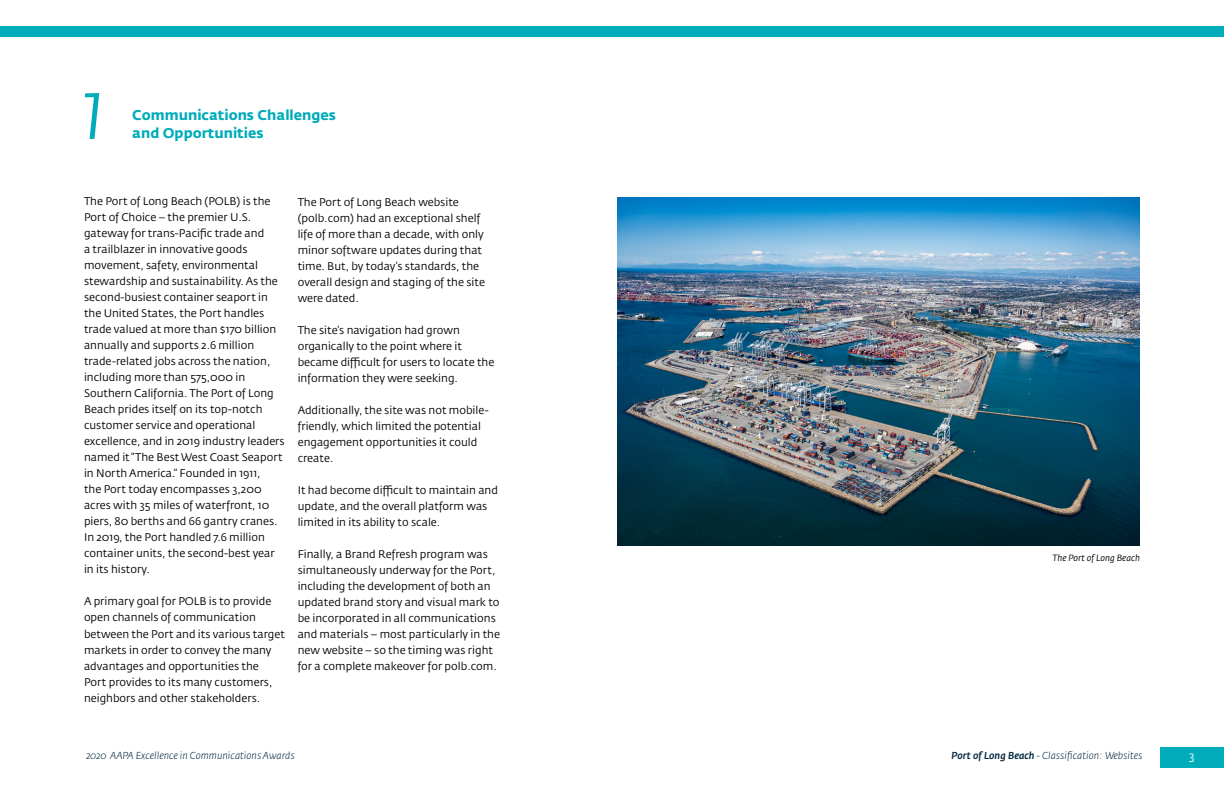
<style>
.page{position:relative;width:1224px;height:792px;background:#fff}
.page>*{position:absolute;margin:0;border:0;box-sizing:border-box;transform-origin:0 0}
.t1{font:italic 64.9px "Fedra Sans Std";color:#00acba}
.t2{font:700 14px/18px "Fedra Sans Std";color:#00acba}
.t3{font:12px "Fedra Sans Std";color:#fff}
.t4{font:11px/16px "Fedra Sans Std";color:#000}
.t5{font:italic 300 10px "Fedra Sans Std";color:#00263e}
.t6{font:italic 9px "Fedra Sans Std";color:#000}
.s1{font-weight:500}
</style>
<div class="page">
<div style="left:612px;top:26px;width:612px;height:12px;background:#00acba"></div>
<div style="left:1161px;top:748px;width:63px;height:20px;background:#00acba"></div>
<div style="left:0;top:26px;width:612px;height:12px;background:#00acba"></div>
<img style="left:617px;top:197px;width:523px;height:348px">
<h1 class="t1" style="left:83px;top:77px;width:22px">1</h1>
<p class="t2" style="left:132px;top:106px;width:205px">Communications Challenges and Opportunities</p>
<p class="t4" style="left:84px;top:194px;width:202px">The Port of Long Beach (POLB) is the Port of Choice – the premier U.S. gateway for trans-Pacific trade and<br>a trailblazer in innovative goods movement, safety, environmental stewardship and sustainability. As the second-busiest container seaport in the United States, the Port handles trade valued at more than $170 billion annually and supports 2.6 million trade-related jobs across the nation, including more than 575,000 in Southern California. The Port of Long Beach prides itself on its top-notch customer service and operational excellence, and in 2019 industry leaders named it “The Best West Coast Seaport in North America.” Founded in 1911,<br>the Port today encompasses 3,200 acres with 35 miles of waterfront, 10 piers, 80 berths and 66 gantry cranes.<br>In 2019, the Port handled 7.6 million container units, the second-best year in its history.</p>
<p class="t4" style="left:84px;top:594px;width:202px">A primary goal for POLB is to provide open channels of communication between the Port and its various target markets in order to convey the many advantages and opportunities the<br>Port provides to its many customers, neighbors and other stakeholders.</p>
<p class="t4" style="left:298px;top:194px;width:189px">The Port of Long Beach website (polb.com) had an exceptional shelf life of more than a decade, with only minor software updates during that time. But, by today’s standards, the overall design and staging of the site were dated.</p>
<p class="t4" style="left:298px;top:322px;width:198px">The site’s navigation had grown organically to the point where it became difficult for users to locate the information they were seeking.</p>
<p class="t4" style="left:298px;top:402px;width:193px">Additionally, the site was not mobile&shy;friendly, which limited the potential engagement opportunities it could create.</p>
<p class="t4" style="left:298px;top:482px;width:202px">It had become difficult to maintain and update, and the overall platform was limited in its ability to scale.</p>
<p class="t4" style="left:298px;top:546px;width:204px">Finally, a Brand Refresh program was simultaneously underway for the Port, including the development of both an updated brand story and visual mark to be incorporated in all communications and materials – most particularly in the new website – so the timing was right for a complete makeover for polb.com.</p>
<p class="t6" style="left:1053px;top:552px;width:89px">The Port of Long Beach</p>
<p class="t5" style="left:86px;top:750px;width:210px">2020 AAPA Excellence in Communications Awards</p>
<p class="t5" style="left:952px;top:750px;width:192px"><span class="s1">Port of Long Beach</span> - Classification: Websites</p>
<p class="t3" style="left:1189px;top:750px;width:7px">3</p>
</div>
